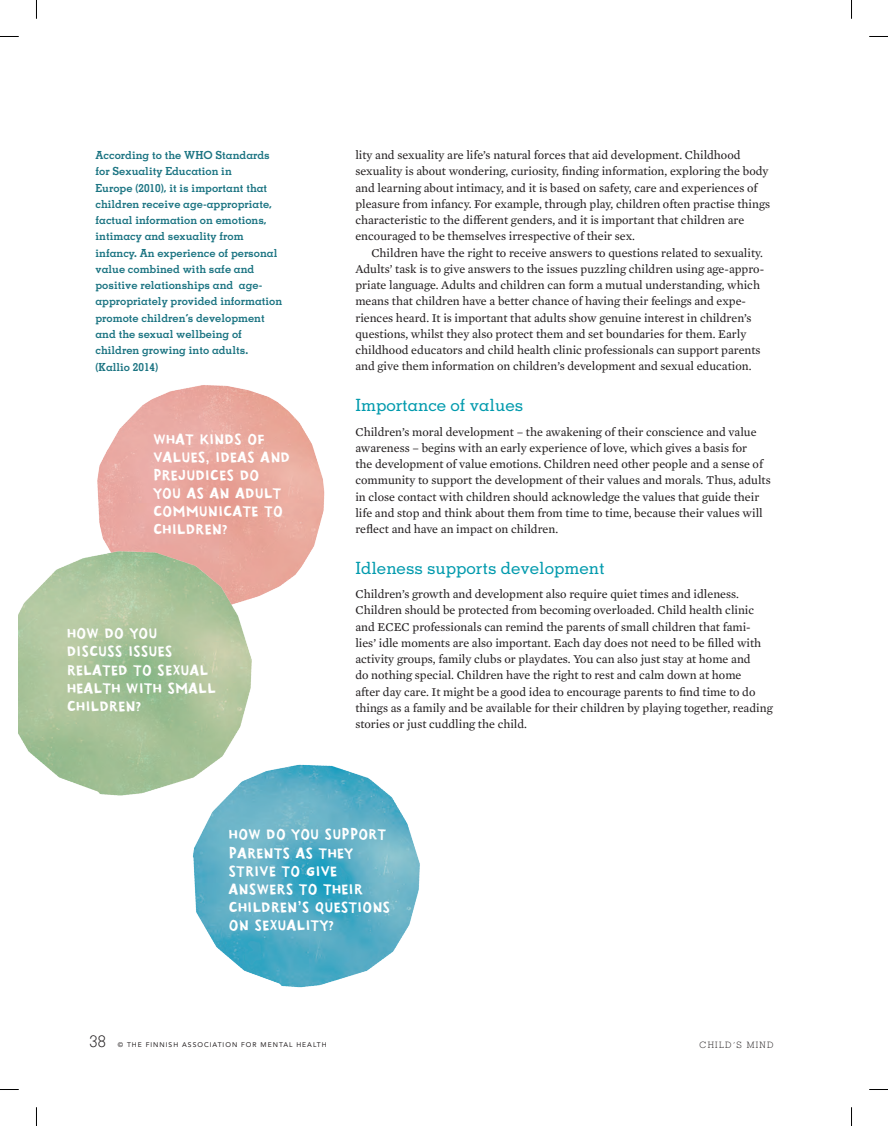
<style>
.page{position:relative;width:888px;height:1126px;background:#fff}
.page>*{position:absolute;margin:0;border:0;box-sizing:border-box;transform-origin:0 0}
.t1{font:500 16.88px "Memphis SR Pro";color:#009aad}
.t2{font:300 16.25px "Memphis LT Std";color:#231f20}
.t3{font:15.62px/18.1px "Handy Sans";letter-spacing:.045em;color:#fff}
.t4{font:12.25px/16.2px "Mercury Text G2";color:#231f20}
.t5{font:700 11.12px/16.2px "Memphis SR Pro";color:#1b7482}
.t6{font:300 8.75px "Memphis LT Std";letter-spacing:.15em;color:#231f20}
.t7{font:6.75px "Avenir LT Std";letter-spacing:.15em;color:#231f20}
</style>
<div class="page">
<img style="left:97px;top:385px;width:228px;height:188px">
<img style="left:19px;top:512px;width:278px;height:284px">
<img style="left:155px;top:729px;width:265px;height:259px">
<svg style="left:0;top:36px;width:19px;height:1px"></svg>
<svg style="left:869px;top:36px;width:19px;height:1px"></svg>
<svg style="left:0;top:1089px;width:19px;height:1px"></svg>
<svg style="left:869px;top:1089px;width:19px;height:1px"></svg>
<svg style="left:36px;top:0;width:1px;height:19px"></svg>
<svg style="left:36px;top:1107px;width:1px;height:18px"></svg>
<svg style="left:851px;top:0;width:1px;height:19px"></svg>
<svg style="left:851px;top:1107px;width:1px;height:18px"></svg>
<p class="t5" style="left:96px;top:147px;width:188px">According to the WHO Standards for Sexuality Education in<br>Europe (2010), it is important that children receive age-appropriate, factual information on emotions, intimacy and sexuality from infancy. An experience of personal value combined with safe and positive relationships and age&shy;appropriately provided information promote children’s development and the sexual wellbeing of children growing into adults. (Kallio 2014)</p>
<p class="t3" style="left:153px;top:430px;width:138px">WHAT KINDS OF<br>VALUES, IDEAS AND<br>PREJUDICES DO<br>YOU AS AN ADULT<br>COMMUNICATE TO<br>CHILDREN?</p>
<p class="t3" style="left:67px;top:624px;width:150px">HOW DO YOU<br>DISCUSS ISSUES<br>RELATED TO SEXUAL<br>HEALTH WITH SMALL<br>CHILDREN?</p>
<p class="t4" style="left:355px;top:146px;width:416px">lity and sexuality are life’s natural forces that aid development. Childhood sexuality is about wondering, curiosity, finding information, exploring the body and learning about intimacy, and it is based on safety, care and experiences of pleasure from infancy. For example, through play, children often practise things characteristic to the different genders, and it is important that children are encouraged to be themselves irrespective of their sex.</p>
<p class="t4" style="left:355px;top:244px;width:410px;text-indent:16px">Children have the right to receive answers to questions related to sexuality.<br>Adults’ task is to give answers to the issues puzzling children using age-appro&shy;priate language. Adults and children can form a mutual understanding, which means that children have a better chance of having their feelings and expe&shy;riences heard. It is important that adults show genuine interest in children’s questions, whilst they also protect them and set boundaries for them. Early childhood educators and child health clinic professionals can support parents and give them information on children’s development and sexual education.</p>
<h1 class="t1" style="left:355px;top:394px;width:169px">Importance of values</h1>
<p class="t4" style="left:355px;top:422px;width:417px">Children’s moral development – the awakening of their conscience and value awareness – begins with an early experience of love, which gives a basis for<br>the development of value emotions. Children need other people and a sense of community to support the development of their values and morals. Thus, adults in close contact with children should acknowledge the values that guide their life and stop and think about them from time to time, because their values will reflect and have an impact on children.</p>
<h1 class="t1" style="left:355px;top:557px;width:251px">Idleness supports development</h1>
<p class="t4" style="left:355px;top:585px;width:419px">Children’s growth and development also require quiet times and idleness.<br>Children should be protected from becoming overloaded. Child health clinic and ECEC professionals can remind the parents of small children that fami&shy;lies’ idle moments are also important. Each day does not need to be filled with activity groups, family clubs or playdates. You can also just stay at home and<br>do nothing special. Children have the right to rest and calm down at home<br>after day care. It might be a good idea to encourage parents to find time to do things as a family and be available for their children by playing together, reading stories or just cuddling the child.</p>
<p class="t3" style="left:229px;top:825px;width:162px">HOW DO YOU SUPPORT<br>PARENTS AS THEY<br>STRIVE TO GIVE<br>ANSWERS TO THEIR<br>CHILDREN’S QUESTIONS<br>ON SEXUALITY?</p>
<h2 class="t2" style="left:90px;top:1031px;width:18px">38</h2>
<p class="t7" style="left:118px;top:1040px;width:210px">© THE FINNISH ASSOCIATION FOR MENTAL HEALTH</p>
<p class="t6" style="left:699px;top:1039px;width:75px">CHILD´S MIND</p>
</div>
